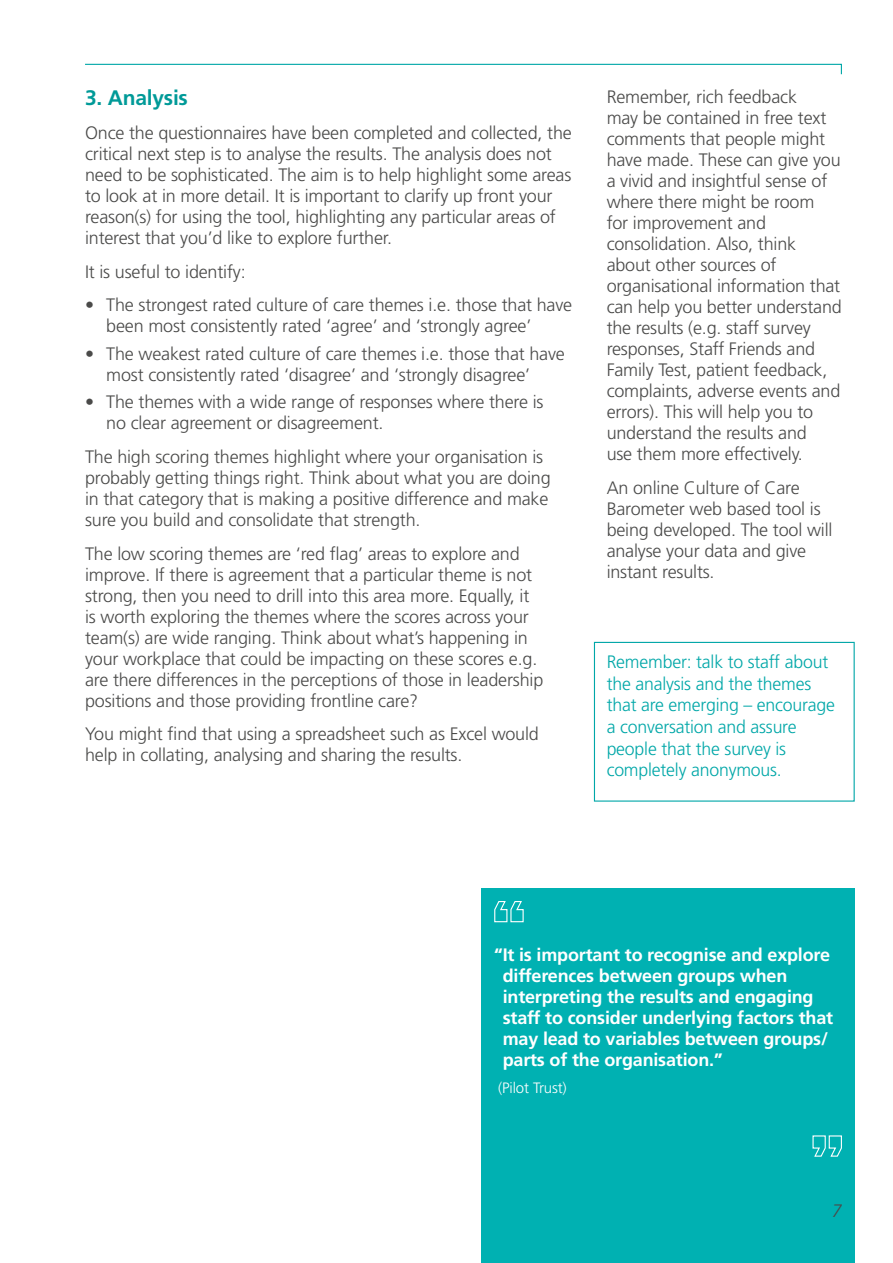
<style>
.page{position:relative;width:893px;height:1263px;background:#fff}
.page>*{position:absolute;margin:0;border:0;box-sizing:border-box;transform-origin:0 0}
.Subheading_1{font:700 21px "Frutiger LT Std";letter-spacing:-.01em;color:#009a98}
.t1{font:300 18px/21px "Frutiger LT Std";letter-spacing:-.01em;color:#4a4a49}
.t2{font:700 18px/21px "Frutiger LT Std";letter-spacing:-.01em;color:#fff}
.Notes{font:300 18px/21.6px "Frutiger LT Std";letter-spacing:-.01em;color:#00a7a8}
.Page_Number{font:italic 300 18px "Frutiger LT Std";color:#4a4a49}
.t3{font:300 15px "Frutiger LT Std";letter-spacing:-.01em;color:#fff}
</style>
<div class="page">
<div style="left:481px;top:888px;width:374px;height:375px;background:#00b1b2"></div>
<svg style="left:494px;top:901px;width:30px;height:22px"></svg>
<svg style="left:812px;top:1135px;width:30px;height:22px"></svg>
<svg style="left:85px;top:63px;width:757px;height:12px"></svg>
<div style="left:594px;top:642px;width:261px;height:160px;border:1px solid #00a7a8"></div>
<p class="Subheading_1" style="left:85px;top:85px;width:104px">3. Analysis</p>
<p class="t1" style="left:85px;top:122px;width:488px">Once the questionnaires have been completed and collected, the critical next step is to analyse the results. The analysis does not need to be sophisticated. The aim is to help highlight some areas to look at in more detail. It is important to clarify up front your reason(s) for using the tool, highlighting any particular areas of interest that you’d like to explore further.</p>
<p class="t1" style="left:85px;top:261px;width:162px">It is useful to identify:</p>
<p class="t1" style="left:106px;top:295px;width:467px;text-indent:-21px">• The strongest rated culture of care themes i.e. those that have been most consistently rated ‘agree’ and ‘strongly agree’</p>
<p class="t1" style="left:106px;top:343px;width:460px;text-indent:-21px">• The weakest rated culture of care themes i.e. those that have most consistently rated ‘disagree’ and ‘strongly disagree’</p>
<p class="t1" style="left:106px;top:392px;width:439px;text-indent:-21px">• The themes with a wide range of responses where there is no clear agreement or disagreement.</p>
<p class="t1" style="left:85px;top:446px;width:467px">The high scoring themes highlight where your organisation is probably getting things right. Think about what you are doing in that category that is making a positive difference and make sure you build and consolidate that strength.</p>
<p class="t1" style="left:85px;top:543px;width:460px">The low scoring themes are ‘red flag’ areas to explore and improve. If there is agreement that a particular theme is not strong, then you need to drill into this area more. Equally, it is worth exploring the themes where the scores across your team(s) are wide ranging. Think about what’s happening in your workplace that could be impacting on these scores e.g. are there differences in the perceptions of those in leadership positions and those providing frontline care?</p>
<p class="t1" style="left:85px;top:724px;width:455px">You might find that using a spreadsheet such as Excel would help in collating, analysing and sharing the results.</p>
<p class="t1" style="left:607px;top:86px;width:237px">Remember, rich feedback<br>may be contained in free text comments that people might have made. These can give you a vivid and insightful sense of where there might be room<br>for improvement and consolidation. Also, think about other sources of organisational information that can help you better understand the results (e.g. staff survey responses, Staff Friends and<br>Family Test, patient feedback, complaints, adverse events and errors). This will help you to understand the results and<br>use them more effectively.</p>
<p class="t1" style="left:607px;top:477px;width:227px">An online Culture of Care<br>Barometer web based tool is being developed. The tool will analyse your data and give instant results.</p>
<p class="Notes" style="left:607px;top:651px;width:230px">Remember: talk to staff about the analysis and the themes that are emerging – encourage a conversation and assure people that the survey is completely anonymous.</p>
<p class="t2" style="left:503px;top:944px;width:332px;text-indent:-8px">“It is important to recognise and explore differences between groups when interpreting the results and engaging staff to consider underlying factors that may lead to variables between groups/ parts of the organisation.”</p>
<p class="t3" style="left:498px;top:1079px;width:70px">(Pilot Trust)</p>
<p class="Page_Number" style="left:832px;top:1200px;width:12px">7</p>
</div>
